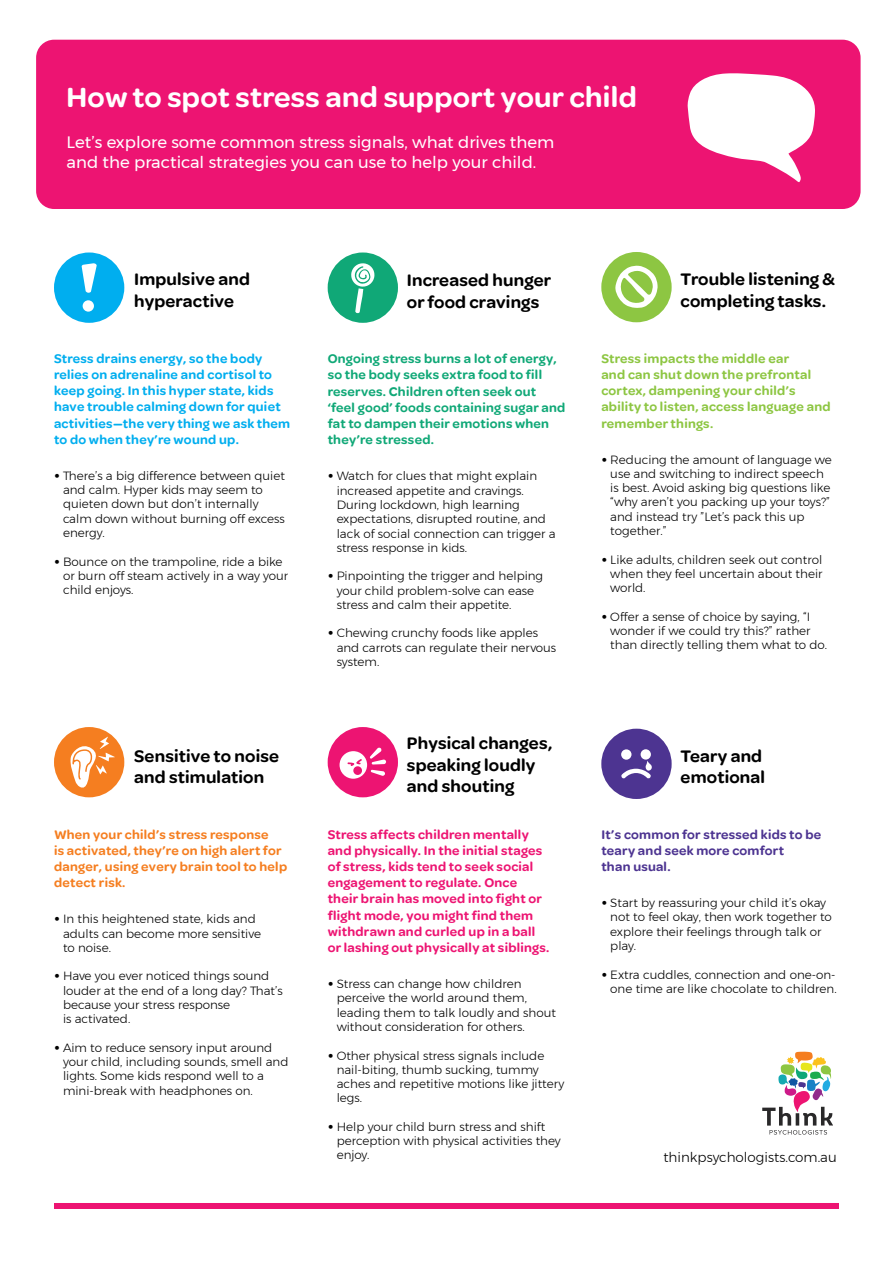
<style>
.page{position:relative;width:893px;height:1263px;background:#fff}
.page>*{position:absolute;margin:0;border:0;box-sizing:border-box;transform-origin:0 0}
.t1{font:600 30px "Omnes";letter-spacing:.01em;color:#fff}
.t2{font:600 18px/21.6px "Omnes";letter-spacing:.01em;color:#000}
.t3{font:16.5px/19.8px "Montserrat";color:#fff}
.t4{font:600 13.5px/16.2px "Omnes";letter-spacing:.02em;color:#ed1472}
.t5{font:600 13.5px/16.2px "Omnes";letter-spacing:.02em;color:#00aeef}
.t6{font:600 13.5px/16.2px "Omnes";letter-spacing:.02em;color:#10a877}
.t7{font:600 13.5px/16.2px "Omnes";letter-spacing:.02em;color:#8dc642}
.t8{font:600 13.5px/16.2px "Omnes";letter-spacing:.02em;color:#f57e20}
.t9{font:600 13.5px/16.2px "Omnes";letter-spacing:.02em;color:#4d3491}
.t10{font:300 13.5px "Montserrat";color:#000}
.t11{font:300 11.85px/14.2px "Montserrat";color:#000}
.s1{font-family:"Arial";font-weight:900}
</style>
<div class="page">
<div style="left:36px;top:40px;width:825px;height:169px;background:#ed1472;border-radius:18px"></div>
<div style="left:54px;top:727px;width:70px;height:70px;background:#f57e20;border-radius:50%"></div>
<svg style="left:69px;top:737px;width:46px;height:55px"></svg>
<div style="left:601px;top:252px;width:71px;height:70px;background:#8dc642;border-radius:50%"></div>
<svg style="left:615px;top:265px;width:43px;height:43px"></svg>
<div style="left:601px;top:729px;width:71px;height:70px;background:#4d3491;border-radius:50%"></div>
<svg style="left:621px;top:761px;width:31px;height:18px"></svg>
<div style="left:641px;top:749px;width:10px;height:10px;background:#fff;border-radius:50%"></div>
<div style="left:621px;top:749px;width:10px;height:11px;background:#fff;border-radius:50%"></div>
<div style="left:328px;top:727px;width:70px;height:70px;background:#ed1472;border-radius:50%"></div>
<svg style="left:340px;top:747px;width:46px;height:32px"></svg>
<div style="left:328px;top:252px;width:70px;height:71px;background:#10a877;border-radius:50%"></div>
<svg style="left:351px;top:263px;width:24px;height:50px"></svg>
<div style="left:54px;top:252px;width:70px;height:71px;background:#00aeef;border-radius:50%"></div>
<svg style="left:82px;top:263px;width:15px;height:30px"></svg>
<div style="left:83px;top:300px;width:11px;height:12px;background:#fff;border-radius:50%"></div>
<div style="left:54px;top:1203px;width:785px;height:6px;background:#ed1472"></div>
<svg style="left:762px;top:1052px;width:71px;height:82px"></svg>
<svg style="left:687px;top:73px;width:128px;height:109px"></svg>
<h1 class="t1" style="left:67px;top:77px;width:572px">How to spot stress and support your child</h1>
<h3 class="t3" style="left:67px;top:132px;width:489px">Let’s explore some common stress signals, what drives them and the practical strategies you can use to help your child.</h3>
<h2 class="t2" style="left:134px;top:267px;width:117px">Impulsive and hyperactive</h2>
<p class="t5" style="left:54px;top:349px;width:238px">Stress drains energy, so the body relies on adrenaline and cortisol to keep going. In this hyper state, kids have trouble calming down for quiet activities—the very thing we ask them to do when they’re wound up.</p>
<p class="t11" style="left:63px;top:468px;width:223px;text-indent:-9px"><span class="s1">•</span> There’s a big difference between quiet and calm. Hyper kids may seem to quieten down but don’t internally calm down without burning off excess energy.</p>
<p class="t11" style="left:63px;top:554px;width:227px;text-indent:-9px"><span class="s1">•</span> Bounce on the trampoline, ride a bike or burn off steam actively in a way your child enjoys.</p>
<h2 class="t2" style="left:134px;top:744px;width:146px">Sensitive to noise and stimulation</h2>
<p class="t8" style="left:54px;top:825px;width:235px">When your child’s stress response<br>is activated, they’re on high alert for danger, using every brain tool to help detect risk.</p>
<p class="t11" style="left:63px;top:912px;width:200px;text-indent:-9px"><span class="s1">•</span> In this heightened state, kids and adults can become more sensitive to noise.</p>
<p class="t11" style="left:63px;top:969px;width:221px;text-indent:-9px"><span class="s1">•</span> Have you ever noticed things sound louder at the end of a long day? That’s because your stress response<br>is activated.</p>
<p class="t11" style="left:63px;top:1040px;width:227px;text-indent:-9px"><span class="s1">•</span> Aim to reduce sensory input around your child, including sounds, smell and lights. Some kids respond well to a mini-break with headphones on.</p>
<h2 class="t2" style="left:407px;top:269px;width:146px">Increased hunger or food cravings</h2>
<p class="t6" style="left:328px;top:350px;width:239px">Ongoing stress burns a lot of energy, so the body seeks extra food to fill reserves. Children often seek out ‘feel good’ foods containing sugar and fat to dampen their emotions when they’re stressed.</p>
<p class="t11" style="left:337px;top:469px;width:220px;text-indent:-9px"><span class="s1">•</span> Watch for clues that might explain increased appetite and cravings.<br>During lockdown, high learning expectations, disrupted routine, and lack of social connection can trigger a stress response in kids.</p>
<p class="t11" style="left:337px;top:569px;width:208px;text-indent:-9px"><span class="s1">•</span> Pinpointing the trigger and helping your child problem-solve can ease stress and calm their appetite.</p>
<p class="t11" style="left:337px;top:626px;width:221px;text-indent:-9px"><span class="s1">•</span> Chewing crunchy foods like apples and carrots can regulate their nervous system.</p>
<h2 class="t2" style="left:407px;top:731px;width:147px">Physical changes, speaking loudly and shouting</h2>
<p class="t4" style="left:328px;top:825px;width:223px">Stress affects children mentally and physically. In the initial stages of stress, kids tend to seek social engagement to regulate. Once their brain has moved into fight or flight mode, you might find them withdrawn and curled up in a ball or lashing out physically at siblings.</p>
<p class="t11" style="left:337px;top:976px;width:221px;text-indent:-9px"><span class="s1">•</span> Stress can change how children perceive the world around them, leading them to talk loudly and shout without consideration for others.</p>
<p class="t11" style="left:337px;top:1048px;width:229px;text-indent:-9px"><span class="s1">•</span> Other physical stress signals include nail-biting, thumb sucking, tummy aches and repetitive motions like jittery legs.</p>
<p class="t11" style="left:337px;top:1119px;width:226px;text-indent:-9px"><span class="s1">•</span> Help your child burn stress and shift perception with physical activities they enjoy.</p>
<h2 class="t2" style="left:681px;top:267px;width:156px">Trouble listening &amp; completing tasks.</h2>
<p class="t7" style="left:601px;top:349px;width:231px">Stress impacts the middle ear<br>and can shut down the prefrontal cortex, dampening your child’s ability to listen, access language and remember things.</p>
<p class="t11" style="left:610px;top:452px;width:223px;text-indent:-9px"><span class="s1">•</span> Reducing the amount of language we use and switching to indirect speech is best. Avoid asking big questions like “why aren’t you packing up your toys?” and instead try ”Let’s pack this up together.”</p>
<p class="t11" style="left:610px;top:552px;width:214px;text-align:justify;text-indent:-9px"><span class="s1">•</span> Like adults, children seek out control when they feel uncertain about their world.</p>
<p class="t11" style="left:610px;top:609px;width:218px;text-indent:-9px"><span class="s1">•</span> Offer a sense of choice by saying, “I wonder if we could try this?” rather than directly telling them what to do.</p>
<h2 class="t2" style="left:681px;top:744px;width:86px">Teary and emotional</h2>
<p class="t9" style="left:601px;top:825px;width:221px">It’s common for stressed kids to be teary and seek more comfort<br>than usual.</p>
<p class="t11" style="left:610px;top:895px;width:223px;text-indent:-9px"><span class="s1">•</span> Start by reassuring your child it’s okay not to feel okay, then work together to explore their feelings through talk or play.</p>
<p class="t11" style="left:601px;top:967px;width:237px;text-align:right"><span class="s1">•</span> Extra cuddles, connection and one-on&shy;one time are like chocolate to children.</p>
<p class="t10" style="left:663px;top:1147px;width:175px">thinkpsychologists.com.au</p>
</div>
